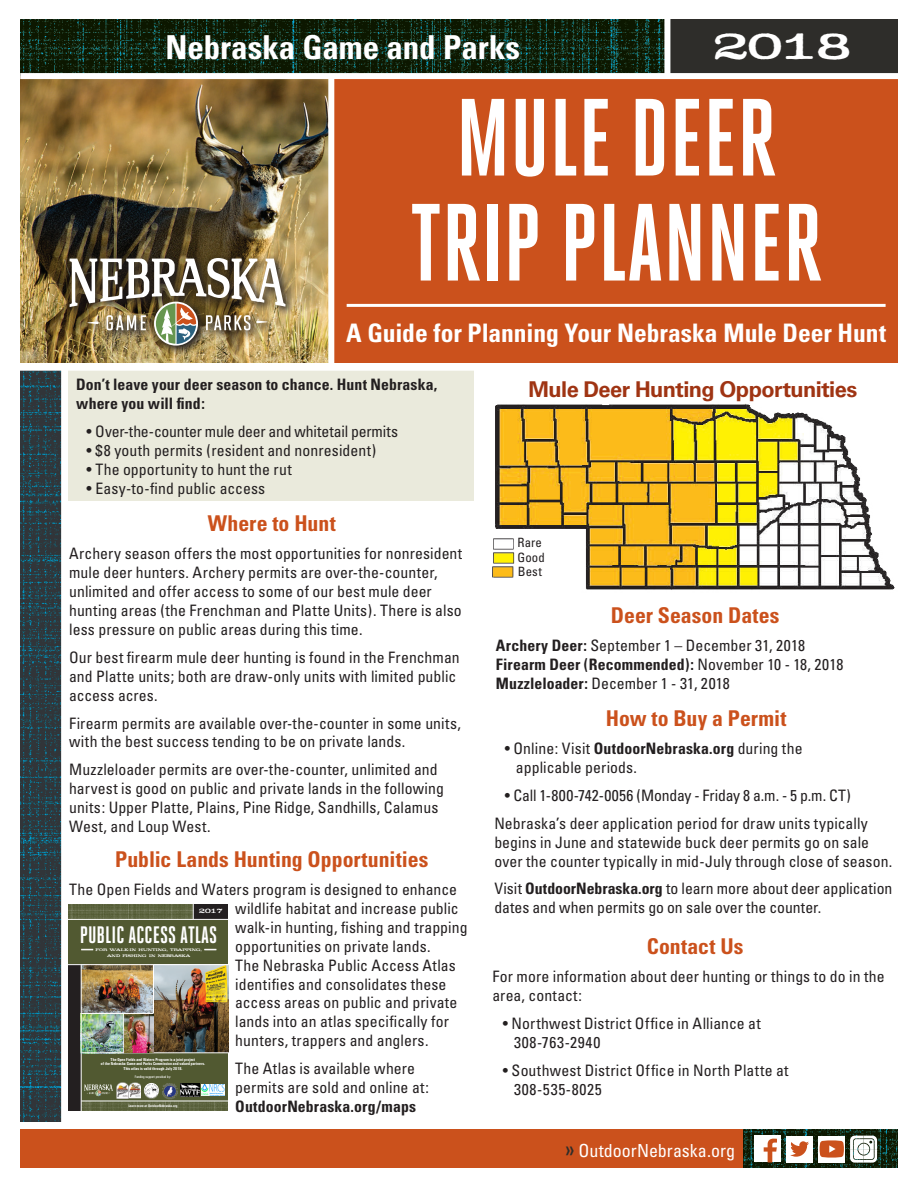
<style>
.page{position:relative;width:918px;height:1188px;background:#fff}
.page>*{position:absolute;margin:0;border:0;box-sizing:border-box;transform-origin:0 0}
.t1{font:700 109.5px "Heroic Condensed";color:#fff}
.t2{font:700 41.25px "Denim";color:#fff}
.t3{font:700 condensed 33px "Univers";color:#fff}
.t4{font:700 condensed 25.5px "Univers";color:#fff}
.t5{font:700 23.7px "Heroic Condensed";color:#fff}
.t6{font:700 condensed 21.75px "Univers";color:#cb511c}
.t7{font:700 21.75px "Univers";letter-spacing:-.025em;color:#9f3413}
.t8{font:condensed 18px "Univers";color:#fff}
.t9{font:condensed 15.75px/18.9px "Univers";letter-spacing:.005em;color:#231f20}
.t10{font:700 condensed 15.75px/18.9px "Univers";letter-spacing:.005em;color:#231f20}
.t11{font:condensed 15.75px "Univers";letter-spacing:-.015em;color:#231f20}
.t12{font:condensed 15.75px "Univers";letter-spacing:.05em;color:#231f20}
.t13{font:condensed 12.75px "Univers";letter-spacing:.005em;color:#231f20}
.t14{font:700 6.9px "Denim";color:#fff}
.t15{font:700 condensed 4.2px/4.8px "Univers";color:#fff;text-align:center}
.t16{font:700 4.2px/5.7px "Denim";color:#fff;text-align:center}
.t17{font:700 condensed 3.75px "Univers";color:#fff}
.t18{font:500 condensed 3.75px "Univers";color:#fff}
.s1{font-weight:700}
.s2{font-size:22.5px;color:#2e2d2a}
</style>
<div class="page">
<div style="left:333px;top:76px;width:565px;height:287px;background:#cb511c"></div>
<div style="left:68px;top:371px;width:405px;height:130px;background:#eaeadc"></div>
<img style="left:20px;top:79px;width:308px;height:284px">
<img style="left:20px;top:19px;width:644px;height:54px">
<div style="left:667px;top:19px;width:231px;height:54px;background:#2e2d2a"></div>
<img style="left:20px;top:371px;width:41px;height:750px">
<div style="left:664px;top:17px;width:6px;height:59px;background:#fff"></div>
<div style="left:20px;top:73px;width:885px;height:6px;background:#fff"></div>
<div style="left:328px;top:76px;width:6px;height:291px;background:#fff"></div>
<hr style="left:347px;top:304px;width:539px;height:3px;background:#fff">
<img style="left:65px;top:253px;width:231px;height:103px">
<svg style="left:154px;top:302px;width:44px;height:44px"></svg>
<img style="left:70px;top:258px;width:215px;height:86px">
<div style="left:69px;top:904px;width:159px;height:207px;background:#515931"></div>
<svg style="left:84px;top:1085px;width:29px;height:11px"></svg>
<img style="left:116px;top:1082px;width:25px;height:16px">
<img style="left:162px;top:1083px;width:16px;height:16px">
<img style="left:180px;top:1084px;width:19px;height:13px">
<img style="left:144px;top:1083px;width:15px;height:15px">
<img style="left:82px;top:965px;width:146px;height:88px">
<div style="left:193px;top:904px;width:35px;height:15px;background:#231f20"></div>
<div style="left:69px;top:965px;width:12px;height:146px;background:#231f20"></div>
<hr style="left:81px;top:1053px;width:147px;height:1px;background:#fff">
<hr style="left:81px;top:965px;width:1px;height:146px;background:#fff">
<hr style="left:69px;top:919px;width:159px;height:1px;background:#fff">
<hr style="left:153px;top:965px;width:1px;height:88px;background:#fff">
<svg style="left:193px;top:904px;width:1px;height:15px"></svg>
<hr style="left:69px;top:964px;width:159px;height:1px;background:#fff">
<svg style="left:81px;top:949px;width:12px;height:2px"></svg>
<svg style="left:204px;top:949px;width:12px;height:2px"></svg>
<img style="left:69px;top:904px;width:124px;height:15px">
<img style="left:81px;top:1101px;width:147px;height:10px">
<hr style="left:124px;top:1013px;width:1px;height:40px;background:#fff">
<hr style="left:81px;top:1013px;width:73px;height:1px;background:#fff">
<img style="left:202px;top:1085px;width:22px;height:10px">
<div style="left:20px;top:1130px;width:878px;height:38px;background:#cb511c"></div>
<img style="left:743px;top:1130px;width:155px;height:38px">
<div style="left:754px;top:1136px;width:27px;height:26px;background:#fff"></div>
<svg style="left:764px;top:1139px;width:13px;height:24px"></svg>
<div style="left:786px;top:1136px;width:27px;height:27px;background:#fff"></div>
<svg style="left:790px;top:1141px;width:19px;height:16px"></svg>
<div style="left:818px;top:1136px;width:27px;height:27px;background:#fff"></div>
<svg style="left:820px;top:1140px;width:24px;height:18px"></svg>
<svg style="left:850px;top:1136px;width:27px;height:27px"></svg>
<img style="left:495px;top:403px;width:400px;height:187px">
<img style="left:492px;top:537px;width:23px;height:41px">
<p class="t2" style="left:714px;top:24px;width:139px">2018</p>
<p class="t1" style="left:456px;top:77px;width:322px">MULE DEER</p>
<p class="t1" style="left:410px;top:182px;width:414px">TRIP PLANNER</p>
<p class="t3" style="left:165px;top:27px;width:356px">Nebraska Game and Parks</p>
<p class="t4" style="left:346px;top:318px;width:542px">A Guide for Planning Your Nebraska Mule Deer Hunt</p>
<p class="t10" style="left:76px;top:375px;width:363px">Don’t leave your deer season to chance. Hunt Nebraska, where you will find:</p>
<p class="t11" style="left:87px;top:422px;width:313px">• Over-the-counter mule deer and whitetail permits</p>
<p class="t9" style="left:87px;top:441px;width:291px">• $8 youth permits (resident and nonresident)</p>
<p class="t9" style="left:87px;top:460px;width:207px">• The opportunity to hunt the rut</p>
<p class="t9" style="left:87px;top:479px;width:180px">• Easy-to-find public access</p>
<p class="t6" style="left:208px;top:510px;width:130px">Where to Hunt</p>
<p class="t9" style="left:69px;top:544px;width:395px">Archery season offers the most opportunities for nonresident mule deer hunters. Archery permits are over-the-counter, unlimited and offer access to some of our best mule deer hunting areas (the Frenchman and Platte Units). There is also less pressure on public areas during this time.</p>
<p class="t9" style="left:69px;top:648px;width:392px">Our best firearm mule deer hunting is found in the Frenchman and Platte units; both are draw-only units with limited public access acres.</p>
<p class="t9" style="left:69px;top:713px;width:393px">Firearm permits are available over-the-counter in some units, with the best success tending to be on private lands.</p>
<p class="t9" style="left:69px;top:760px;width:376px">Muzzleloader permits are over-the-counter, unlimited and harvest is good on public and private lands in the following units: Upper Platte, Plains, Pine Ridge, Sandhills, Calamus West, and Loup West.</p>
<p class="t6" style="left:115px;top:846px;width:315px">Public Lands Hunting Opportunities</p>
<p class="t9" style="left:235px;top:880px;width:234px;text-indent:-166px">The Open Fields and Waters program is designed to enhance wildlife habitat and increase public walk-in hunting, fishing and trapping opportunities on private lands.<br>The Nebraska Public Access Atlas identifies and consolidates these access areas on public and private lands into an atlas specifically for hunters, trappers and anglers.</p>
<p class="t9" style="left:235px;top:1059px;width:195px">The Atlas is available where permits are sold and online at:<br><span class="s1">OutdoorNebraska.org/maps</span></p>
<p class="t14" style="left:199px;top:907px;width:25px">2017</p>
<p class="t5" style="left:80px;top:922px;width:139px">PUBLIC ACCESS ATLAS</p>
<p class="t16" style="left:96px;top:947px;width:108px">FOR WALK-IN HUNTING, TRAPPING,<br>AND FISHING IN NEBRASKA</p>
<p class="t15" style="left:101px;top:1057px;width:106px">The Open Fields and Waters Program is a joint project<br>of the Nebraska Game and Parks Commission and valued partners.<br>This atlas is valid through July 2018.</p>
<p class="t18" style="left:135px;top:1075px;width:38px">Funding support provided by:</p>
<p class="t17" style="left:128px;top:1103px;width:51px">Learn more at OutdoorNebraska.org</p>
<p class="t7" style="left:529px;top:377px;width:330px">Mule Deer Hunting Opportunities</p>
<p class="t13" style="left:518px;top:535px;width:26px">Rare</p>
<p class="t13" style="left:518px;top:549px;width:29px">Good</p>
<p class="t13" style="left:518px;top:563px;width:26px">Best</p>
<p class="t6" style="left:611px;top:602px;width:170px">Deer Season Dates</p>
<p class="t9" style="left:496px;top:636px;width:349px"><span class="s1">Archery Deer:</span> September 1 – December 31, 2018<br><span class="s1">Firearm Deer (Recommended):</span> November 10 - 18, 2018</p>
<p class="t9" style="left:496px;top:674px;width:235px"><span class="s1">Muzzleloader:</span> December 1 - 31, 2018</p>
<p class="t6" style="left:606px;top:705px;width:182px">How to Buy a Permit</p>
<p class="t9" style="left:505px;top:739px;width:299px">• Online: Visit <span class="s1">OutdoorNebraska.org</span> during the</p>
<p class="t9" style="left:516px;top:758px;width:123px">applicable periods.</p>
<p class="t9" style="left:505px;top:786px;width:347px">• Call 1-800-742-0056 (Monday - Friday 8 a.m. - 5 p.m. CT)</p>
<p class="t9" style="left:494px;top:814px;width:399px">Nebraska’s deer application period for draw units typically begins in June and statewide buck deer permits go on sale over the counter typically in mid-July through close of season.</p>
<p class="t9" style="left:494px;top:879px;width:399px">Visit <span class="s1">OutdoorNebraska.org</span> to learn more about deer application dates and when permits go on sale over the counter.</p>
<p class="t6" style="left:647px;top:933px;width:98px">Contact Us</p>
<p class="t9" style="left:492px;top:967px;width:394px">For more information about deer hunting or things to do in the area, contact:</p>
<p class="t9" style="left:503px;top:1014px;width:259px">• Northwest District Office in Alliance at</p>
<p class="t12" style="left:514px;top:1032px;width:88px">308-763-2940</p>
<p class="t9" style="left:503px;top:1061px;width:287px">• Southwest District Office in North Platte at</p>
<p class="t12" style="left:514px;top:1079px;width:89px">308-535-8025</p>
<p class="t8" style="left:564px;top:1139px;width:172px"><span class="s2">»</span> OutdoorNebraska.org</p>
</div>
